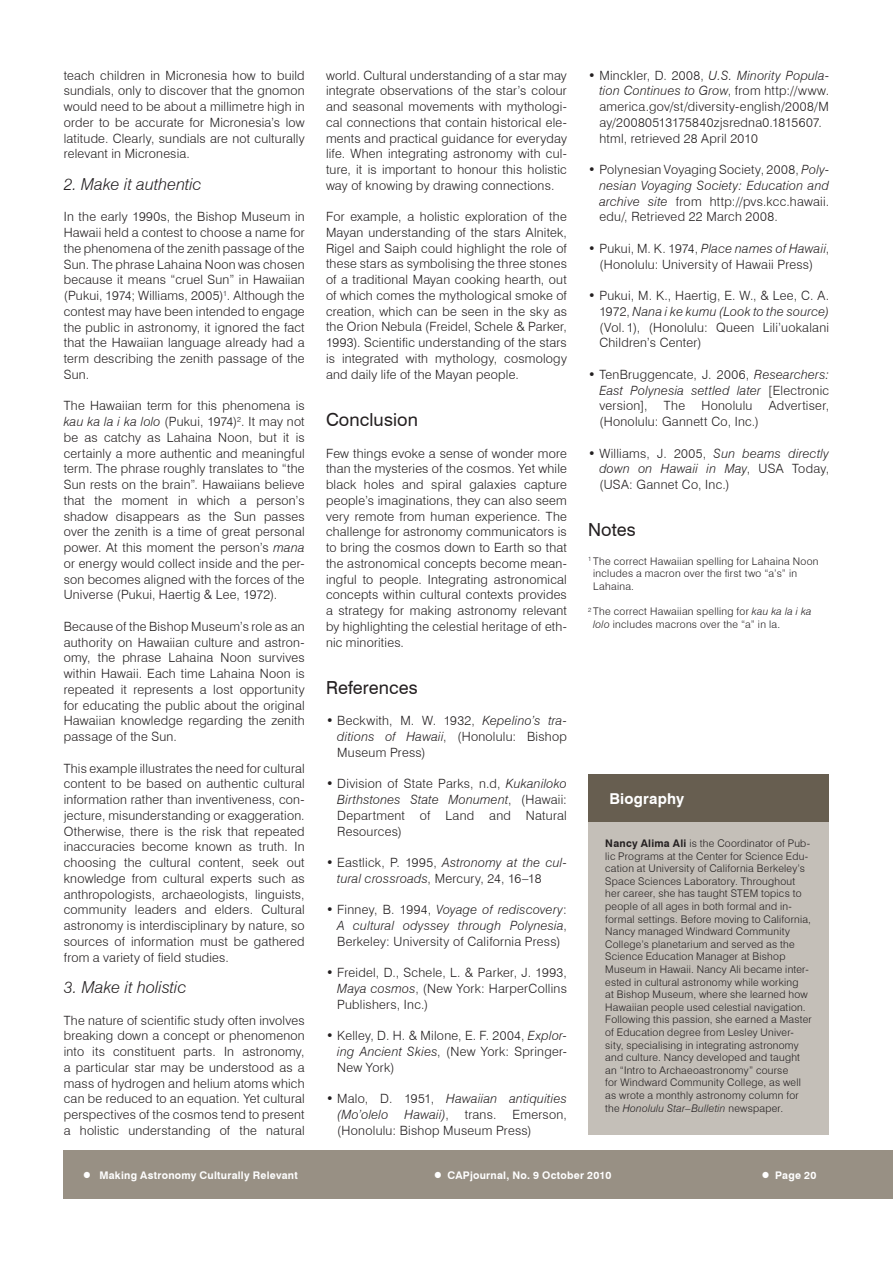
<style>
.page{position:relative;width:893px;height:1263px;background:#fff}
.page>*{position:absolute;margin:0;border:0;box-sizing:border-box;transform-origin:0 0}
.t1{font:18px "Swiss 721 BT";letter-spacing:.005em;color:#231f20}
.t2{font:italic 300 16.5px "Swiss 721 BT";letter-spacing:.005em;color:#231f20}
.t3{font:700 15px "Swiss 721 BT";letter-spacing:.01em;color:#fff}
.t4{font:300 12.75px/15.8px "Swiss 721 BT";letter-spacing:.02em;color:#231f20;text-align:justify}
.t5{font:italic 300 12.75px/15.8px "Swiss 721 BT";letter-spacing:.02em;color:#231f20}
.t6{font:300 10.5px/12.6px "Swiss 721 BT";letter-spacing:.025em;color:#231f20}
.t7{font:700 10.5px "Swiss 721 BT";letter-spacing:.025em;color:#fff}
.s1{font-style:italic}
.s2{font-style:normal}
.s3{font-weight:700}
.s4{font-size:21px}
</style>
<div class="page">
<div style="left:428px;top:1151px;width:465px;height:48px;background:#989084"></div>
<div style="left:64px;top:1151px;width:368px;height:48px;background:#989084"></div>
<div style="left:588px;top:822px;width:241px;height:313px;background:#c4bfb8"></div>
<div style="left:588px;top:775px;width:241px;height:47px;background:#675e50"></div>
<p class="t4" style="left:64px;top:67px;width:242px">teach children in Micronesia how to build sundials, only to discover that the gnomon would need to be about a millimetre high in order to be accurate for Micronesia’s low latitude. Clearly, sundials are not culturally relevant in Micronesia.</p>
<p class="t2" style="left:64px;top:174px;width:140px">2. Make it authentic</p>
<p class="t4" style="left:64px;top:209px;width:242px">In the early 1990s, the Bishop Museum in Hawaii held a contest to choose a name for the phenomena of the zenith passage of the Sun. The phrase Lahaina Noon was chosen because it means “cruel Sun” in Hawaiian (Pukui, 1974; Williams, 2005)<sup>1</sup>. Although the contest may have been intended to engage the public in astronomy, it ignored the fact that the Hawaiian language already had a term describing the zenith passage of the Sun.</p>
<p class="t4" style="left:64px;top:398px;width:242px">The Hawaiian term for this phenomena is <span class="s1">kau ka la i ka lolo</span> (Pukui, 1974)<sup>2</sup>. It may not be as catchy as Lahaina Noon, but it is certainly a more authentic and meaningful term. The phrase roughly translates to “the Sun rests on the brain”. Hawaiians believe that the moment in which a person’s shadow disappears as the Sun passes over the zenith is a time of great personal power. At this moment the person’s <span class="s1">mana </span>or energy would collect inside and the per&shy;son becomes aligned with the forces of the Universe (Pukui, Haertig &amp; Lee, 1972).</p>
<p class="t4" style="left:64px;top:618px;width:242px">Because of the Bishop Museum’s role as an authority on Hawaiian culture and astron&shy;omy, the phrase Lahaina Noon survives within Hawaii. Each time Lahaina Noon is repeated it represents a lost opportunity for educating the public about the original Hawaiian knowledge regarding the zenith passage of the Sun.</p>
<p class="t4" style="left:64px;top:760px;width:242px">This example illustrates the need for cultural content to be based on authentic cultural information rather than inventiveness, con&shy;jecture, misunderstanding or exaggeration.<br>Otherwise, there is the risk that repeated inaccuracies become known as truth. In choosing the cultural content, seek out knowledge from cultural experts such as anthropologists, archaeologists, linguists, community leaders and elders. Cultural astronomy is interdisciplinary by nature, so sources of information must be gathered from a variety of field studies.</p>
<p class="t2" style="left:64px;top:977px;width:124px">3. Make it holistic</p>
<p class="t4" style="left:64px;top:1012px;width:242px">The nature of scientific study often involves breaking down a concept or phenomenon into its constituent parts. In astronomy, a particular star may be understood as a mass of hydrogen and helium atoms which can be reduced to an equation. Yet cultural perspectives of the cosmos tend to present a holistic understanding of the natural</p>
<p class="t4" style="left:326px;top:67px;width:242px">world. Cultural understanding of a star may integrate observations of the star’s colour and seasonal movements with mythologi&shy;cal connections that contain historical ele&shy;ments and practical guidance for everyday life. When integrating astronomy with cul&shy;ture, it is important to honour this holistic way of knowing by drawing connections.</p>
<p class="t4" style="left:326px;top:209px;width:242px">For example, a holistic exploration of the Mayan understanding of the stars Alnitek, Rigel and Saiph could highlight the role of these stars as symbolising the three stones of a traditional Mayan cooking hearth, out of which comes the mythological smoke of creation, which can be seen in the sky as the Orion Nebula (Freidel, Schele &amp; Parker, 1993). Scientific understanding of the stars is integrated with mythology, cosmology and daily life of the Mayan people.</p>
<h1 class="t1" style="left:326px;top:409px;width:93px">Conclusion</h1>
<p class="t4" style="left:326px;top:445px;width:242px">Few things evoke a sense of wonder more than the mysteries of the cosmos. Yet while black holes and spiral galaxies capture people’s imaginations, they can also seem very remote from human experience. The challenge for astronomy communicators is to bring the cosmos down to Earth so that the astronomical concepts become mean&shy;ingful to people. Integrating astronomical concepts within cultural contexts provides a strategy for making astronomy relevant by highlighting the celestial heritage of eth&shy;nic minorities.</p>
<h1 class="t1" style="left:326px;top:676px;width:93px">References</h1>
<p class="t4" style="left:337px;top:713px;width:231px;text-indent:-11px">• Beckwith, M. W. 1932, <span class="s1">Kepelino’s tra&shy;ditions of Hawaii</span>, (Honolulu: Bishop Museum Press)</p>
<p class="t4" style="left:337px;top:776px;width:231px;text-indent:-11px">• Division of State Parks, n.d, <span class="s1">Kukaniloko Birthstones State Monument</span>, (Hawaii:<br>Department of Land and Natural Resources)</p>
<p class="t4" style="left:337px;top:855px;width:231px;text-indent:-11px">• Eastlick, P. 1995, <span class="s1">Astronomy at the cul&shy;tural crossroads</span>, Mercury, 24, 16–18</p>
<p class="t4" style="left:337px;top:902px;width:231px;text-indent:-11px">• Finney, B. 1994, <span class="s1">Voyage of rediscovery</span>:<br><span class="s1">A cultural odyssey through Polynesia</span>, Berkeley: University of California Press)</p>
<p class="t4" style="left:337px;top:965px;width:231px;text-indent:-11px">• Freidel, D., Schele, L. &amp; Parker, J. 1993, <span class="s1">Maya cosmos</span>, (New York: HarperCollins Publishers, Inc.)</p>
<p class="t4" style="left:337px;top:1028px;width:231px;text-indent:-11px">• Kelley, D. H. &amp; Milone, E. F. 2004, <span class="s1">Explor&shy;ing Ancient Skies</span>, (New York: Springer-New York)</p>
<p class="t5" style="left:337px;top:1091px;width:231px;text-indent:-11px"><span class="s2">• Malo, D. 1951,</span> Hawaiian antiquities (Mo’olelo</p>
<p class="t5" style="left:404px;top:1107px;width:46px">Hawaii)<span class="s2">,</span></p>
<p class="t4" style="left:465px;top:1107px;width:33px">trans.</p>
<p class="t4" style="left:337px;top:1107px;width:231px;text-indent:175px">Emerson, (Honolulu: Bishop Museum Press)</p>
<p class="t4" style="left:599px;top:67px;width:231px;text-align:left;text-indent:-11px">• Minckler, D. 2008, <span class="s1">U.S. Minority Popula&shy;tion Continues to Grow</span>, from http://www. america.gov/st/diversity-english/2008/M ay/20080513175840zjsredna0.1815607. html, retrieved 28 April 2010</p>
<p class="t4" style="left:599px;top:162px;width:231px;text-indent:-11px">• Polynesian Voyaging Society, 2008, <span class="s1">Poly&shy;nesian Voyaging Society: Education and archive site</span> from http://pvs.kcc.hawaii. edu/, Retrieved 22 March 2008.</p>
<p class="t4" style="left:588px;top:240px;width:242px;text-align:center">• Pukui, M. K. 1974, <span class="s1">Place names of Hawaii</span>, (Honolulu: University of Hawaii Press)</p>
<p class="t4" style="left:599px;top:288px;width:231px;text-indent:-11px">• Pukui, M. K., Haertig, E. W., &amp; Lee, C. A.<br>1972, <span class="s1">Nana i ke kumu (Look to the source) </span>(Vol. 1), (Honolulu: Queen Lili’uokalani Children’s Center)</p>
<p class="t4" style="left:599px;top:366px;width:231px;text-indent:-11px">• TenBruggencate, J. 2006, <span class="s1">Researchers:<br>East Polynesia settled later</span> [Electronic version],</p>
<p class="t4" style="left:664px;top:398px;width:23px">The</p>
<p class="t4" style="left:701px;top:398px;width:52px">Honolulu</p>
<p class="t4" style="left:769px;top:398px;width:62px">Advertiser,</p>
<p class="t4" style="left:599px;top:413px;width:161px">(Honolulu: Gannett Co, Inc.)</p>
<p class="t4" style="left:599px;top:445px;width:231px;text-indent:-11px">• Williams, J. 2005, <span class="s1">Sun beams directly down on Hawaii in May</span>, USA Today, (USA: Gannet Co, Inc.)</p>
<h1 class="t1" style="left:588px;top:519px;width:49px">Notes</h1>
<p class="t6" style="left:593px;top:555px;width:227px;text-indent:-5px"><sup>1</sup> The correct Hawaiian spelling for Lahaina Noon includes a macron over the first two “a’s” in<br>Lahaina.</p>
<p class="t6" style="left:593px;top:605px;width:220px;text-indent:-5px"><sup>2</sup> The correct Hawaiian spelling for <span class="s1">kau ka la i ka lolo</span> includes macrons over the “a” in la.</p>
<p class="t3" style="left:609px;top:790px;width:76px">Biography</p>
<p class="t6" style="left:605px;top:837px;width:208px"><span class="s3">Nancy Alima Ali</span> is the Coordinator of Pub&shy;lic Programs at the Center for Science Edu&shy;cation at University of California Berkeley’s Space Sciences Laboratory. Throughout her career, she has taught STEM topics to people of all ages in both formal and in&shy;formal settings. Before moving to California, Nancy managed Windward Community College’s planetarium and served as the Science Education Manager at Bishop Museum in Hawaii. Nancy Ali became inter&shy;ested in cultural astronomy while working<br>at Bishop Museum, where she learned how Hawaiian people used celestial navigation.<br>Following this passion, she earned a Master of Education degree from Lesley Univer&shy;sity, specialising in integrating astronomy and culture. Nancy developed and taught an “Intro to Archaeoastronomy” course<br>for Windward Community College, as well as wrote a monthly astronomy column for the <span class="s1">Honolulu Star–Bulletin</span> newspaper.</p>
<p class="t7" style="left:81px;top:1169px;width:218px"><span class="s4">•</span> Making Astronomy Culturally Relevant</p>
<p class="t7" style="left:432px;top:1169px;width:181px"><span class="s4">•</span> CAPjournal, No. 9 October 2010</p>
<p class="t7" style="left:760px;top:1169px;width:58px"><span class="s4">•</span> Page 20</p>
</div>
